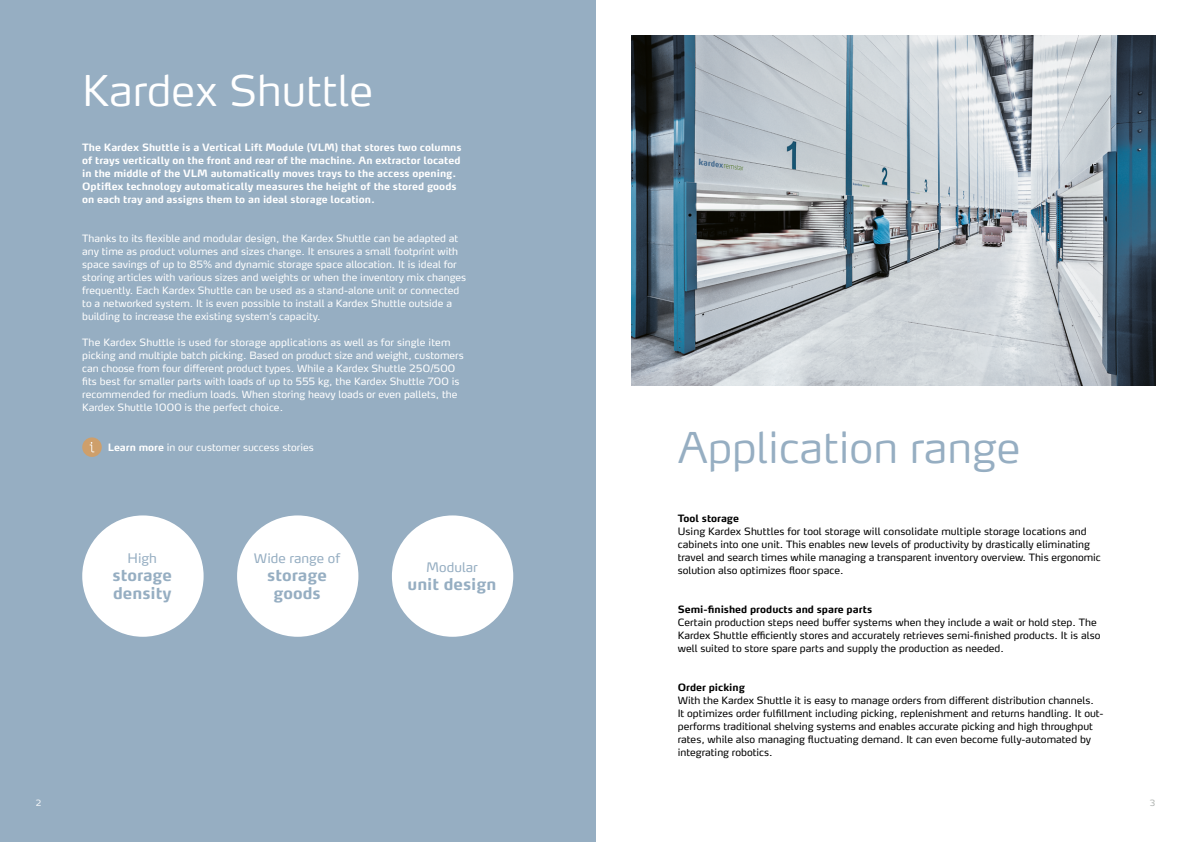
<style>
.page{position:relative;width:1191px;height:842px;background:#fff}
.page>*{position:absolute;margin:0;border:0;box-sizing:border-box;transform-origin:0 0}
.t1{font:300 42px "Max OT";color:#96aec2}
.t2{font:300 42px "Max OT";color:#fff}
.t3{font:700 16px/18px "Max OT";color:#96aec2}
.t4{font:13px "Max OT";color:#96aec2}
.t5{font:10px/13px "Max OT";color:#fff}
.t6{font:10px/13px "Max OT";color:#000}
.t7{font:700 10px/13px "Max OT";color:#fff}
.t8{font:700 10px "Max OT";color:#000}
.t9{font:300 8.5px "Max OT";color:#fff}
.t10{font:300 8.5px "Max OT";color:#a8aca9}
.s1{font-weight:700}
</style>
<div class="page">
<div style="left:0;top:0;width:595px;height:842px;background:#96aec2"></div>
<div style="left:82px;top:515px;width:122px;height:122px;background:#fff;border-radius:50%"></div>
<div style="left:237px;top:515px;width:121px;height:122px;background:#fff;border-radius:50%"></div>
<div style="left:392px;top:515px;width:121px;height:122px;background:#fff;border-radius:50%"></div>
<img style="left:631px;top:36px;width:524px;height:349px">
<div style="left:82px;top:437px;width:20px;height:20px;background:#ce9f6b;border-radius:50%"></div>
<svg style="left:90px;top:442px;width:4px;height:10px"></svg>
<h1 class="t2" style="left:82px;top:64px;width:292px">Kardex Shuttle</h1>
<p class="t7" style="left:82px;top:141px;width:381px">The Kardex Shuttle is a Vertical Lift Module (VLM) that stores two columns of trays vertically on the front and rear of the machine. An extractor located in the middle of the VLM automatically moves trays to the access opening.<br>Optiflex technology automatically measures the height of the stored goods on each tray and assigns them to an ideal storage location.</p>
<p class="t5" style="left:82px;top:232px;width:385px">Thanks to its flexible and modular design, the Kardex Shuttle can be adapted at any time as product volumes and sizes change. It ensures a small footprint with space savings of up to 85% and dynamic storage space allocation. It is ideal for storing articles with various sizes and weights or when the inventory mix changes frequently. Each Kardex Shuttle can be used as a stand-alone unit or connected to a networked system. It is even possible to install a Kardex Shuttle outside a building to increase the existing system’s capacity.</p>
<p class="t5" style="left:82px;top:336px;width:383px">The Kardex Shuttle is used for storage applications as well as for single item picking and multiple batch picking. Based on product size and weight, customers can choose from four different product types. While a Kardex Shuttle 250/500 fits best for smaller parts with loads of up to 555 kg, the Kardex Shuttle 700 is recommended for medium loads. When storing heavy loads or even pallets, the Kardex Shuttle 1000 is the perfect choice.</p>
<p class="t5" style="left:108px;top:441px;width:208px"><span class="s1">Learn more</span> in our customer success stories</p>
<h3 class="t4" style="left:128px;top:550px;width:31px">High</h3>
<h2 class="t3" style="left:112px;top:566px;width:61px">storage density</h2>
<h3 class="t4" style="left:254px;top:550px;width:88px">Wide range of</h3>
<h2 class="t3" style="left:267px;top:566px;width:61px;text-align:center">storage goods</h2>
<h3 class="t4" style="left:426px;top:559px;width:53px">Modular</h3>
<h2 class="t3" style="left:407px;top:575px;width:90px">unit design</h2>
<h1 class="t1" style="left:677px;top:421px;width:344px">Application range</h1>
<p class="t8" style="left:677px;top:512px;width:63px">Tool storage</p>
<p class="t6" style="left:677px;top:525px;width:425px">Using Kardex Shuttles for tool storage will consolidate multiple storage locations and cabinets into one unit. This enables new levels of productivity by drastically eliminating travel and search times while managing a transparent inventory overview. This ergonomic solution also optimizes floor space.</p>
<p class="t8" style="left:677px;top:603px;width:196px">Semi-finished products and spare parts</p>
<p class="t6" style="left:677px;top:616px;width:424px">Certain production steps need buffer systems when they include a wait or hold step. The<br>Kardex Shuttle efficiently stores and accurately retrieves semi-finished products. It is also well suited to store spare parts and supply the production as needed.</p>
<p class="t8" style="left:677px;top:681px;width:69px">Order picking</p>
<p class="t6" style="left:677px;top:694px;width:427px">With the Kardex Shuttle it is easy to manage orders from different distribution channels.<br>It optimizes order fulfillment including picking, replenishment and returns handling. It out&shy;performs traditional shelving systems and enables accurate picking and high throughput rates, while also managing fluctuating demand. It can even become fully-automated by integrating robotics.</p>
<p class="t9" style="left:36px;top:798px;width:7px">2</p>
<p class="t10" style="left:1149px;top:798px;width:7px">3</p>
</div>
